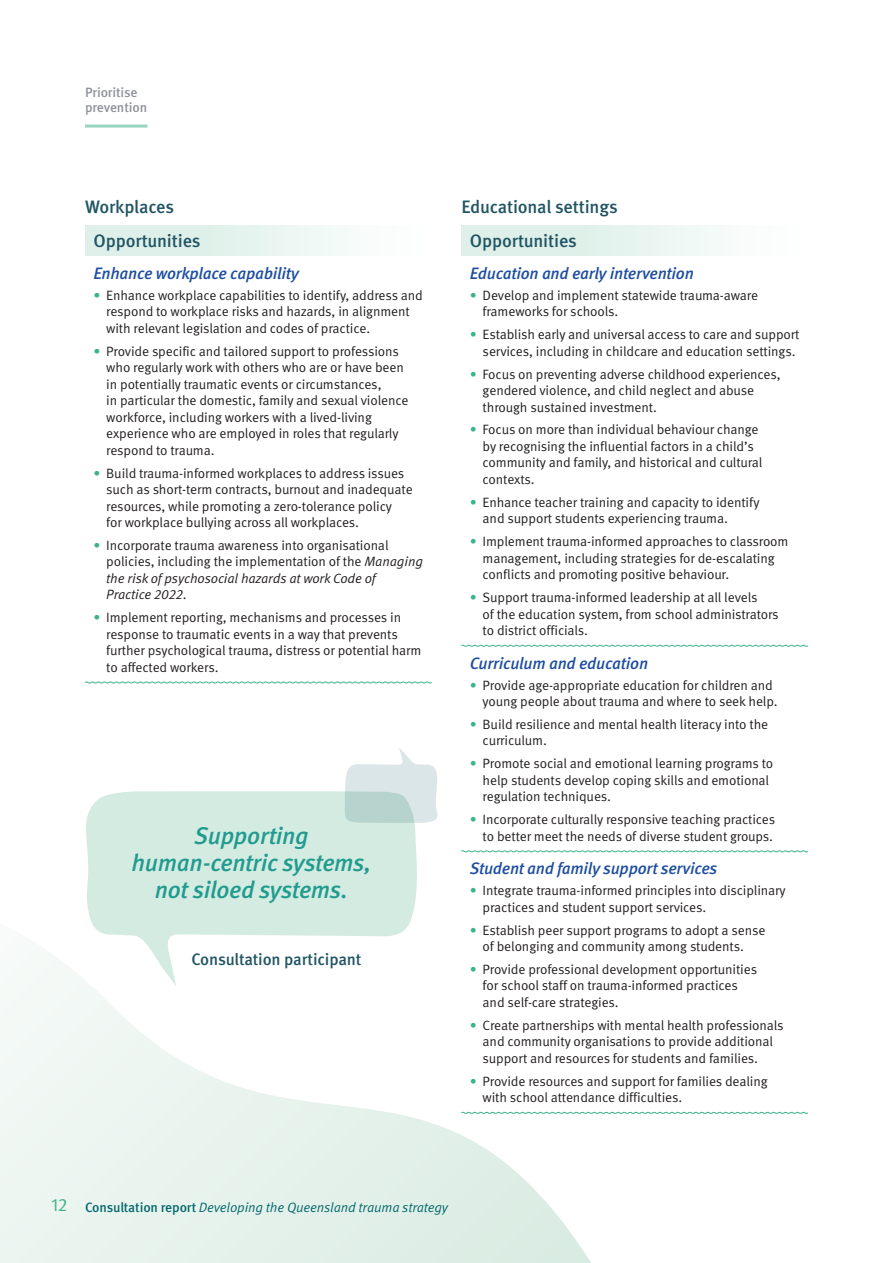
<style>
.page{position:relative;width:893px;height:1263px;background:#fff}
.page>*{position:absolute;margin:0;border:0;box-sizing:border-box;transform-origin:0 0}
.Pull_quote_with_Speech_Bubble{font:italic 500 24px/27px "Meta Pro";letter-spacing:-.015em;color:#229b8f;text-align:center}
.Heading_3{font:500 18px "Meta Pro";letter-spacing:-.01em;color:#225564}
.Heading_4{font:italic 500 16.5px "Meta Pro";letter-spacing:-.015em;color:#1e4ea1}
.Pull_quote_author{font:500 16.5px "Meta Pro";letter-spacing:-.01em;color:#225564}
.t1{font:13.5px/16.5px "Meta Pro Norm";letter-spacing:-.01em;color:#231f20}
.t2{font:13.5px "Meta Pro Norm Ita";letter-spacing:-.01em;color:#06696e}
.t3{font:500 13.5px/15px "Meta Pro";letter-spacing:-.01em;color:#90939c}
.s1{color:#3db389}
.s2{font-family:"Meta Pro Norm Ita"}
.s3{font-family:"Meta Pro Norm";font-size:18px;color:#3db389}
.s4{font-family:"Meta Pro";font-weight:500}
</style>
<div class="page">
<svg style="left:0;top:959px;width:591px;height:304px"></svg>
<div style="left:85px;top:225px;width:347px;height:31px;background:linear-gradient(to right,#d6ede4,#fdfefe)"></div>
<svg style="left:84px;top:681px;width:348px;height:3px"></svg>
<div style="left:461px;top:225px;width:347px;height:31px;background:linear-gradient(to right,#d6ede4,#fdfefe)"></div>
<svg style="left:461px;top:644px;width:347px;height:3px"></svg>
<svg style="left:461px;top:850px;width:347px;height:3px"></svg>
<svg style="left:461px;top:1111px;width:347px;height:3px"></svg>
<svg style="left:86px;top:791px;width:331px;height:195px;fill:#d4ebe2"></svg>
<svg style="left:345px;top:748px;width:93px;height:75px"></svg>
<hr style="left:85px;top:125px;width:62px;height:3px;background:#98d4c0">
<p class="t3" style="left:85px;top:84px;width:64px">Prioritise prevention</p>
<h3 class="Heading_3" style="left:85px;top:192px;width:91px">Workplaces</h3>
<h3 class="Heading_3" style="left:94px;top:227px;width:108px">Opportunities</h3>
<p class="Heading_4" style="left:94px;top:261px;width:207px">Enhance workplace capability</p>
<p class="t1" style="left:106px;top:286px;width:318px;text-indent:-13px"><span class="s1">•</span> Enhance workplace capabilities to identify, address and respond to workplace risks and hazards, in alignment with relevant legislation and codes of practice.</p>
<p class="t1" style="left:106px;top:342px;width:304px;text-indent:-13px"><span class="s1">•</span> Provide specific and tailored support to professions who regularly work with others who are or have been in potentially traumatic events or circumstances,<br>in particular the domestic, family and sexual violence workforce, including workers with a lived-living experience who are employed in roles that regularly respond to trauma.</p>
<p class="t1" style="left:106px;top:464px;width:308px;text-indent:-13px"><span class="s1">•</span> Build trauma-informed workplaces to address issues such as short-term contracts, burnout and inadequate resources, while promoting a zero-tolerance policy<br>for workplace bullying across all workplaces.</p>
<p class="t1" style="left:106px;top:536px;width:318px;text-indent:-13px"><span class="s1">•</span> Incorporate trauma awareness into organisational policies, including the implementation of the <span class="s2">Managing the risk of psychosocial hazards at work Code of Practice 2022</span>.</p>
<p class="t1" style="left:106px;top:608px;width:317px;text-indent:-13px"><span class="s1">•</span> Implement reporting, mechanisms and processes in response to traumatic events in a way that prevents further psychological trauma, distress or potential harm to affected workers.</p>
<p class="Pull_quote_with_Speech_Bubble" style="left:131px;top:820px;width:241px">Supporting human-centric systems, not siloed systems.</p>
<p class="Pull_quote_author" style="left:192px;top:946px;width:172px">Consultation participant</p>
<h3 class="Heading_3" style="left:461px;top:192px;width:158px">Educational settings</h3>
<h3 class="Heading_3" style="left:470px;top:227px;width:108px">Opportunities</h3>
<p class="Heading_4" style="left:470px;top:261px;width:225px">Education and early intervention</p>
<p class="t1" style="left:483px;top:286px;width:277px;text-indent:-13px"><span class="s1">•</span> Develop and implement statewide trauma-aware frameworks for schools.</p>
<p class="t1" style="left:470px;top:325px;width:331px;text-align:right"><span class="s1">•</span> Establish early and universal access to care and support services, including in childcare and education settings.</p>
<p class="t1" style="left:483px;top:365px;width:300px;text-indent:-13px"><span class="s1">•</span> Focus on preventing adverse childhood experiences, gendered violence, and child neglect and abuse through sustained investment.</p>
<p class="t1" style="left:483px;top:421px;width:281px;text-indent:-13px"><span class="s1">•</span> Focus on more than individual behaviour change by recognising the influential factors in a child’s community and family, and historical and cultural contexts.</p>
<p class="t1" style="left:483px;top:493px;width:278px;text-indent:-13px"><span class="s1">•</span> Enhance teacher training and capacity to identify and support students experiencing trauma.</p>
<p class="t1" style="left:483px;top:532px;width:307px;text-indent:-13px"><span class="s1">•</span> Implement trauma-informed approaches to classroom management, including strategies for de-escalating conflicts and promoting positive behaviour.</p>
<p class="t1" style="left:483px;top:588px;width:298px;text-indent:-13px"><span class="s1">•</span> Support trauma-informed leadership at all levels<br>of the education system, from school administrators to district officials.</p>
<p class="Heading_4" style="left:470px;top:650px;width:180px">Curriculum and education</p>
<p class="t1" style="left:483px;top:676px;width:297px;text-indent:-13px"><span class="s1">•</span> Provide age-appropriate education for children and young people about trauma and where to seek help.</p>
<p class="t1" style="left:483px;top:715px;width:287px;text-indent:-13px"><span class="s1">•</span> Build resilience and mental health literacy into the curriculum.</p>
<p class="t1" style="left:483px;top:754px;width:292px;text-indent:-13px"><span class="s1">•</span> Promote social and emotional learning programs to help students develop coping skills and emotional regulation techniques.</p>
<p class="t1" style="left:470px;top:810px;width:307px;text-align:right"><span class="s1">•</span> Incorporate culturally responsive teaching practices to better meet the needs of diverse student groups.</p>
<p class="Heading_4" style="left:470px;top:856px;width:249px">Student and family support services</p>
<p class="t1" style="left:483px;top:881px;width:305px;text-indent:-13px"><span class="s1">•</span> Integrate trauma-informed principles into disciplinary practices and student support services.</p>
<p class="t1" style="left:483px;top:921px;width:284px;text-indent:-13px"><span class="s1">•</span> Establish peer support programs to adopt a sense of belonging and community among students.</p>
<p class="t1" style="left:483px;top:960px;width:276px;text-indent:-13px"><span class="s1">•</span> Provide professional development opportunities for school staff on trauma-informed practices and self-care strategies.</p>
<p class="t1" style="left:483px;top:1016px;width:303px;text-indent:-13px"><span class="s1">•</span> Create partnerships with mental health professionals and community organisations to provide additional support and resources for students and families.</p>
<p class="t1" style="left:483px;top:1072px;width:287px;text-indent:-13px"><span class="s1">•</span> Provide resources and support for families dealing with school attendance difficulties.</p>
<p class="t2" style="left:51px;top:1197px;width:399px"><span class="s3">12</span> <span class="s4">Consultation report</span> Developing the Queensland trauma strategy</p>
</div>
